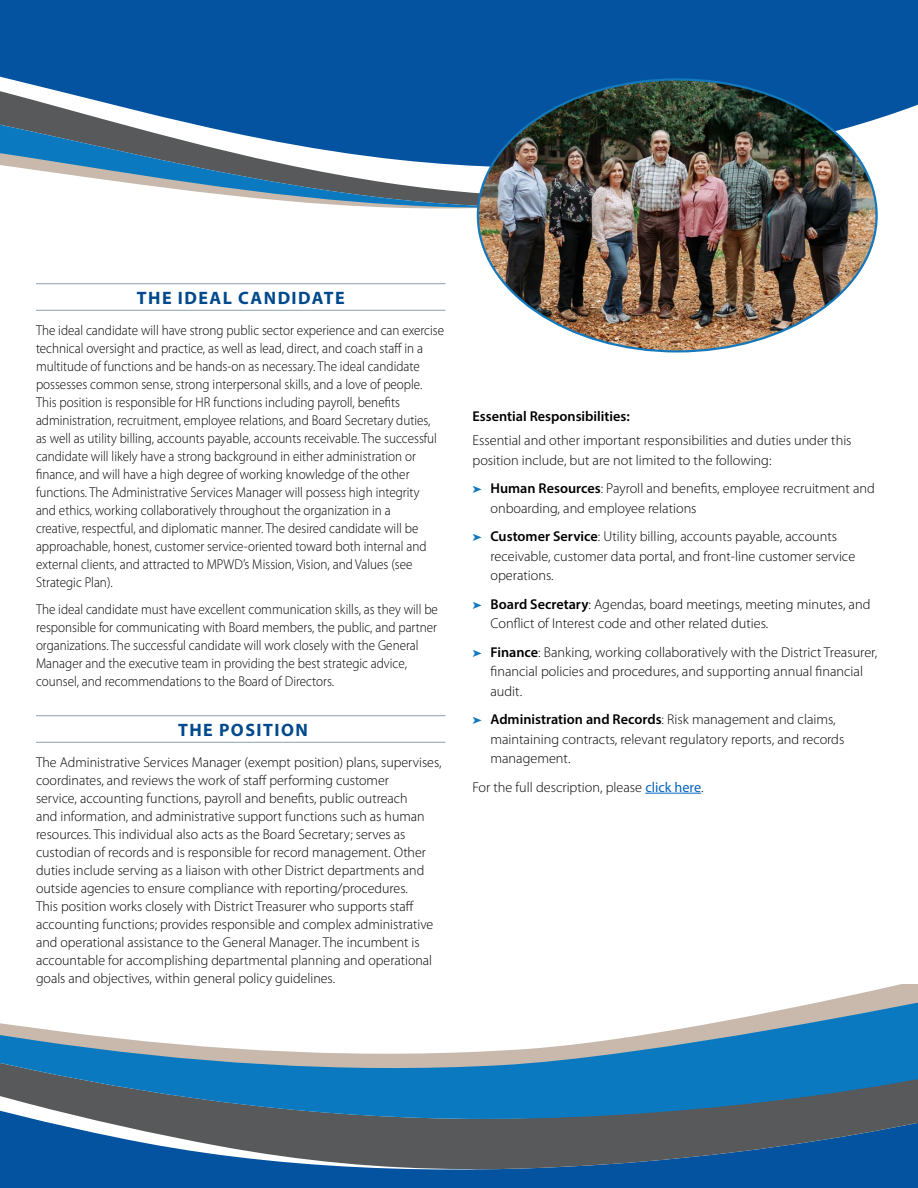
<style>
.page{position:relative;width:918px;height:1188px;background:#fff}
.page>*{position:absolute;margin:0;border:0;box-sizing:border-box;transform-origin:0 0}
.t1{font:700 18px "Myriad Pro";letter-spacing:.08em;color:#00498d}
.t2{font:300 14.25px/18px "Myriad Pro";color:#000}
.t3{font:300 14.25px/18px "Myriad Pro";color:#000;scale:.92 1}
.t4{font:600 14.25px "Myriad Pro";color:#000}
.s1{color:#1379bc}
.s2{font-weight:600}
.s3{font-weight:400;color:#0563c1}
</style>
<div class="page">
<hr style="left:645px;top:793px;width:56px;height:1px;background:#0563c1">
<div style="left:0;top:0;width:918px;height:119px;background:#0353a0"></div>
<div style="left:0;top:20px;width:867px;height:195px;background:#0353a0"></div>
<svg style="left:0;top:208px;width:477px;height:5px"></svg>
<svg style="left:0;top:71px;width:519px;height:137px"></svg>
<div style="left:0;top:1169px;width:918px;height:19px;background:#0353a0"></div>
<svg style="left:0;top:1119px;width:918px;height:50px;background:#44607b"></svg>
<svg style="left:0;top:984px;width:918px;height:135px"></svg>
<img style="left:478px;top:79px;width:399px;height:271px">
<hr style="left:36px;top:283px;width:410px;height:1px;background:#9babb8">
<hr style="left:36px;top:310px;width:410px;height:1px;background:#9babb8">
<hr style="left:36px;top:715px;width:410px;height:1px;background:#9babb8">
<hr style="left:36px;top:742px;width:410px;height:1px;background:#9babb8">
<p class="t1" style="left:137px;top:286px;width:209px">THE IDEAL CANDIDATE</p>
<p class="t3" style="left:36px;top:321px;width:445px">The ideal candidate will have strong public sector experience and can exercise technical oversight and practice, as well as lead, direct, and coach staff in a multitude of functions and be hands-on as necessary. The ideal candidate possesses common sense, strong interpersonal skills, and a love of people.<br>This position is responsible for HR functions including payroll, benefits administration, recruitment, employee relations, and Board Secretary duties, as well as utility billing, accounts payable, accounts receivable. The successful candidate will likely have a strong background in either administration or finance, and will have a high degree of working knowledge of the other functions. The Administrative Services Manager will possess high integrity<br>and ethics, working collaboratively throughout the organization in a<br>creative, respectful, and diplomatic manner. The desired candidate will be approachable, honest, customer service-oriented toward both internal and external clients, and attracted to MPWD’s Mission, Vision, and Values (see Strategic Plan).</p>
<p class="t3" style="left:36px;top:600px;width:438px">The ideal candidate must have excellent communication skills, as they will be responsible for communicating with Board members, the public, and partner organizations. The successful candidate will work closely with the General Manager and the executive team in providing the best strategic advice, counsel, and recommendations to the Board of Directors.</p>
<p class="t1" style="left:178px;top:718px;width:131px">THE POSITION</p>
<p class="t2" style="left:36px;top:753px;width:407px">The Administrative Services Manager (exempt position) plans, supervises, coordinates, and reviews the work of staff performing customer<br>service, accounting functions, payroll and benefits, public outreach<br>and information, and administrative support functions such as human resources. This individual also acts as the Board Secretary; serves as custodian of records and is responsible for record management. Other duties include serving as a liaison with other District departments and outside agencies to ensure compliance with reporting/procedures.<br>This position works closely with District Treasurer who supports staff accounting functions; provides responsible and complex administrative and operational assistance to the General Manager. The incumbent is accountable for accomplishing departmental planning and operational goals and objectives, within general policy guidelines.</p>
<p class="t4" style="left:472px;top:407px;width:159px">Essential Responsibilities:</p>
<p class="t2" style="left:472px;top:431px;width:381px;line-height:19.5px">Essential and other important responsibilities and duties under this position include, but are not limited to the following:</p>
<p class="t2" style="left:490px;top:479px;width:386px;line-height:19.5px;text-indent:-18px"><span class="s1">➤</span> <span class="s2">Human Resources</span>: Payroll and benefits, employee recruitment and onboarding, and employee relations</p>
<p class="t2" style="left:490px;top:527px;width:366px;line-height:19.5px;text-indent:-18px"><span class="s1">➤</span> <span class="s2">Customer Service</span>: Utility billing, accounts payable, accounts receivable, customer data portal, and front-line customer service operations.</p>
<p class="t2" style="left:490px;top:594px;width:382px;line-height:19.5px;text-indent:-18px"><span class="s1">➤</span> <span class="s2">Board Secretary</span>: Agendas, board meetings, meeting minutes, and<br>Conflict of Interest code and other related duties.</p>
<p class="t2" style="left:490px;top:642px;width:388px;line-height:19.5px;text-indent:-18px"><span class="s1">➤</span> <span class="s2">Finance</span>: Banking, working collaboratively with the District Treasurer, financial policies and procedures, and supporting annual financial audit.</p>
<p class="t2" style="left:490px;top:710px;width:355px;line-height:19.5px;text-indent:-18px"><span class="s1">➤</span> <span class="s2">Administration and Records</span>: Risk management and claims, maintaining contracts, relevant regulatory reports, and records management.</p>
<p class="t2" style="left:473px;top:778px;width:233px">For the full description, please <span class="s3">click here</span>.</p>
</div>
